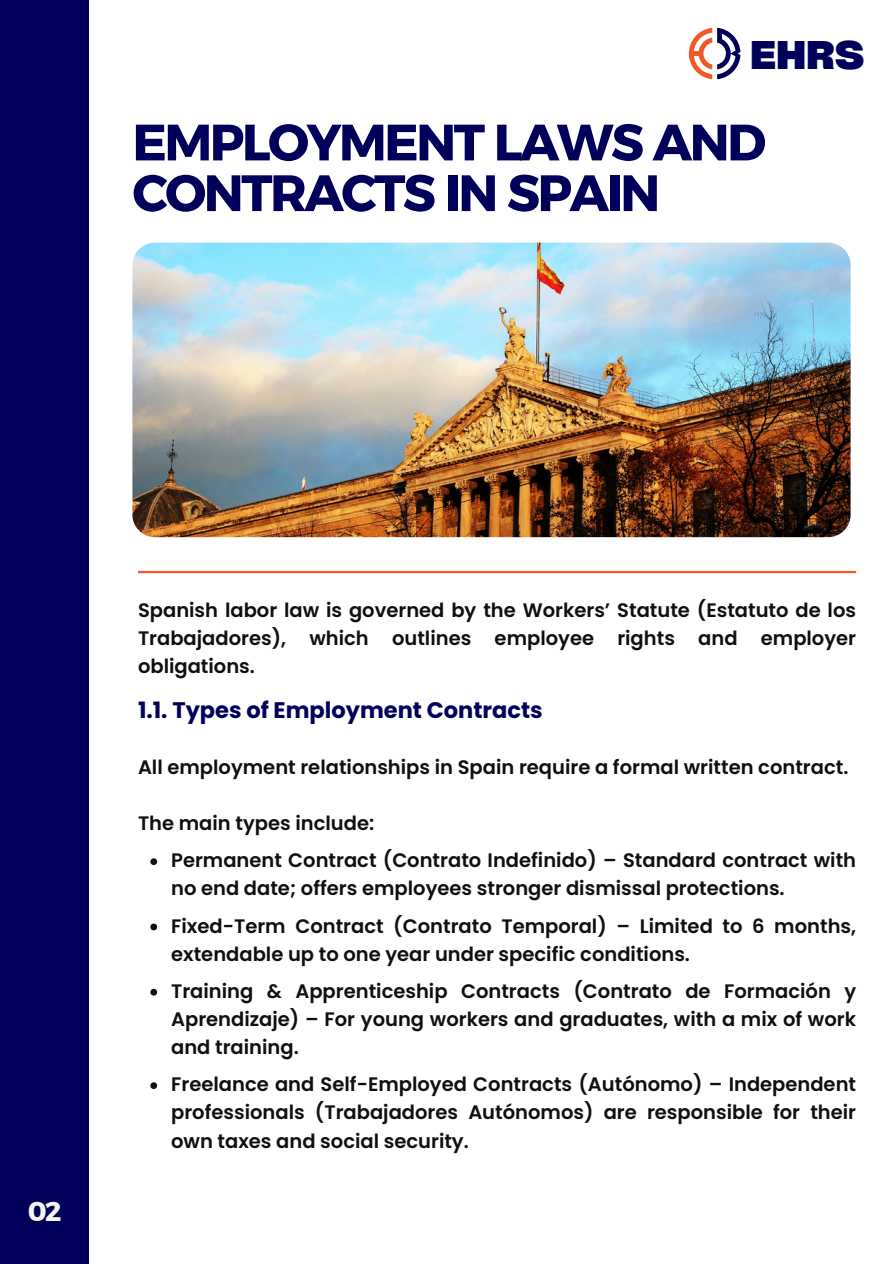
<style>
.page{position:relative;width:894px;height:1264px;background:#fff}
.page>*{position:absolute;margin:0;border:0;box-sizing:border-box;transform-origin:0 0}
.t1{font:51px/50.7px "Kief Montaser Bold";letter-spacing:-.05em;color:#00005a}
.t2{font:800 38.25px "Cy Grotesk Key";color:#00005a}
.t3{font:27px "Kief Montaser Bold";color:#f5f4f0}
.t4{font:700 22.5px "Poppins";color:#00005a}
.t5{font:600 19.5px/28.2px "Poppins";color:#0e0f0e;text-align:justify}
</style>
<div class="page">
<div style="left:0;top:0;width:89px;height:1263px;background:#00005a"></div>
<img style="left:132px;top:242px;width:718px;height:295px">
<hr style="left:138px;top:571px;width:717px;height:2px;background:#ef5927">
<svg style="left:688px;top:28px;width:52px;height:51px"></svg>
<svg style="left:150px;top:858px;width:7px;height:7px"></svg>
<svg style="left:150px;top:923px;width:7px;height:7px"></svg>
<svg style="left:150px;top:988px;width:7px;height:7px"></svg>
<svg style="left:150px;top:1082px;width:7px;height:7px"></svg>
<h1 class="t2" style="left:750px;top:30px;width:116px">EHRS</h1>
<p class="t1" style="left:132px;top:117px;width:635px">EMPLOYMENT LAWS AND<br>CONTRACTS IN SPAIN</p>
<h2 class="t3" style="left:28px;top:1195px;width:35px">02</h2>
<p class="t5" style="left:138px;top:596px;width:719px">Spanish labor law is governed by the Workers’ Statute (Estatuto de los Trabajadores), which outlines employee rights and employer obligations.</p>
<p class="t4" style="left:138px;top:694px;width:406px">1.1. Types of Employment Contracts</p>
<p class="t5" style="left:138px;top:753px;width:711px">All employment relationships in Spain require a formal written contract.</p>
<h4 class="t5" style="left:138px;top:809px;width:237px">The main types include:</h4>
<h3 class="t5" style="left:171px;top:846px;width:686px">Permanent Contract (Contrato Indefinido) – Standard contract with no end date; offers employees stronger dismissal protections.</h3>
<h4 class="t5" style="left:171px;top:911px;width:686px">Fixed-Term Contract (Contrato Temporal) – Limited to 6 months, extendable up to one year under specific conditions.</h4>
<h4 class="t5" style="left:171px;top:976px;width:686px">Training &amp; Apprenticeship Contracts (Contrato de Formación y Aprendizaje) – For young workers and graduates, with a mix of work and training.</h4>
<p class="t5" style="left:171px;top:1070px;width:686px">Freelance and Self-Employed Contracts (Autónomo) – Independent professionals (Trabajadores Autónomos) are responsible for their own taxes and social security.</p>
</div>
